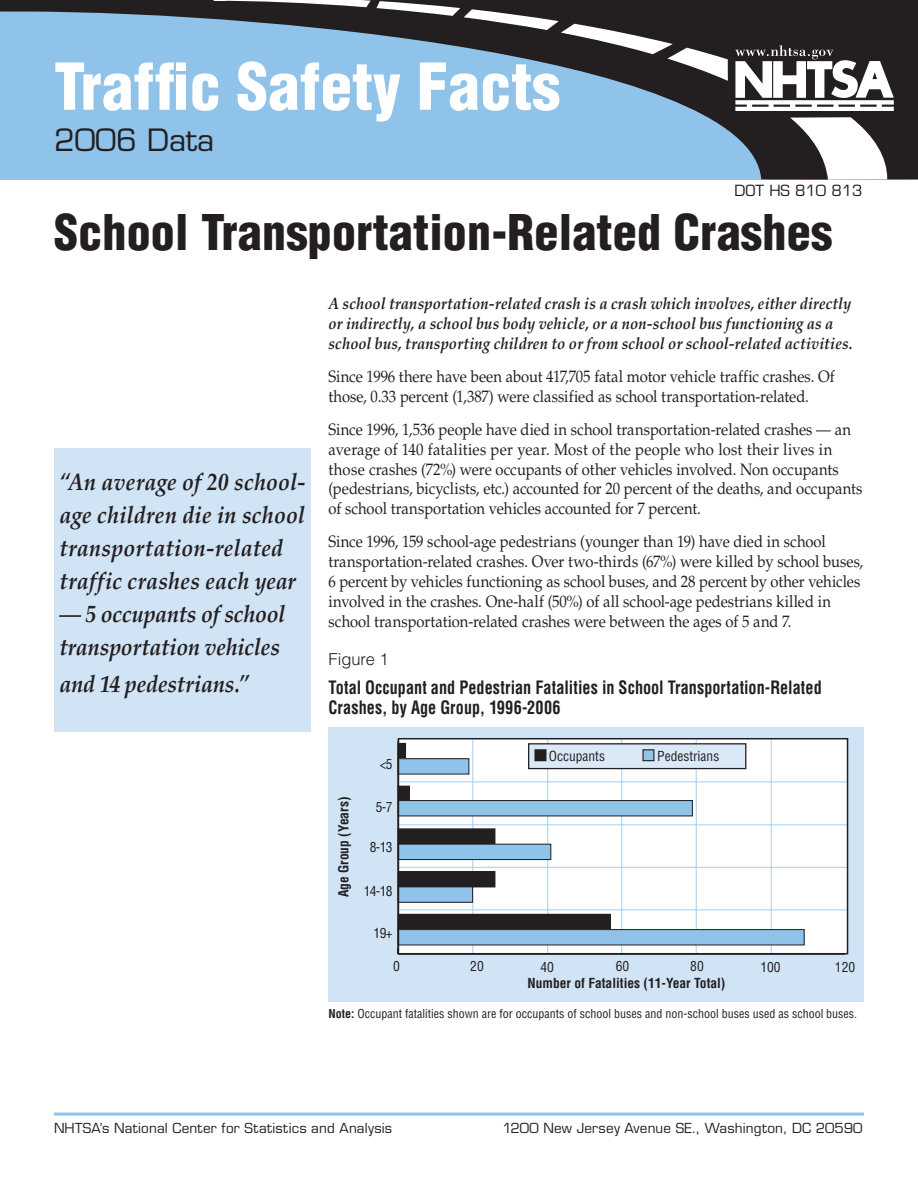
<style>
.page{position:relative;width:918px;height:1188px;background:#fff}
.page>*{position:absolute;margin:0;border:0;box-sizing:border-box;transform-origin:0 0}
.t1{font:900 condensed 63px "Helvetica LT Std";color:#fff}
.t2{font:900 condensed 48px "Helvetica LT Std";letter-spacing:.005em;color:#231f20}
.t3{font:30px "Eurostile LT Std";color:#231f20}
.t4{font:italic 700 24px/33px "Palatino LT Std";color:#231f20;scale:.9 1}
.t5{font:700 condensed 18px/19.8px "Helvetica LT Std";letter-spacing:.005em;color:#231f20;scale:.9 1}
.t6{font:16.5px/19.8px "Palatino LT Std";color:#231f20;scale:.9 1}
.t7{font:italic 700 16.5px/19.8px "Palatino LT Std";letter-spacing:.01em;color:#231f20;scale:.9 1}
.t8{font:300 16.5px "Helvetica LT Std";color:#231f20}
.t9{font:15px "Eurostile LT Std";color:#231f20}
.t10{font:13.5px "Eurostile LT Std";letter-spacing:.015em;color:#231f20}
.t11{font:condensed 13.5px "Helvetica LT Std";color:#231f20}
.t12{font:700 condensed 13.5px "Helvetica LT Std";color:#231f20}
.t13{font:condensed 12px "Helvetica LT Std";color:#231f20}
.s1{font-weight:700}
</style>
<div class="page">
<hr style="left:54px;top:1113px;width:810px;height:3px;background:#90c3ea">
<svg style="left:0;top:0;width:918px;height:180px;background:#7da7c7"></svg>
<svg style="left:165px;top:0;width:564px;height:82px;background:#637586"></svg>
<svg style="left:735px;top:45px;width:159px;height:135px"></svg>
<div style="left:54px;top:448px;width:256px;height:284px;background:#d1e4f5"></div>
<div style="left:328px;top:727px;width:536px;height:275px;background:#d1e4f5"></div>
<div style="left:399px;top:739px;width:449px;height:215px;background:#fff"></div>
<hr style="left:399px;top:781px;width:448px;height:1px;background:#b0d3f0">
<hr style="left:399px;top:824px;width:448px;height:1px;background:#b0d3f0">
<hr style="left:399px;top:867px;width:449px;height:1px;background:#b0d3f0">
<hr style="left:399px;top:909px;width:449px;height:1px;background:#b0d3f0">
<hr style="left:472px;top:739px;width:1px;height:215px;background:#b0d3f0">
<hr style="left:547px;top:739px;width:1px;height:215px;background:#b0d3f0">
<hr style="left:621px;top:739px;width:1px;height:215px;background:#b0d3f0">
<hr style="left:696px;top:739px;width:1px;height:215px;background:#b0d3f0">
<hr style="left:771px;top:739px;width:1px;height:215px;background:#b0d3f0">
<div style="left:529px;top:744px;width:217px;height:25px;background:#dbe9f7"></div>
<div style="left:528px;top:743px;width:218px;height:26px;border:1px solid #231f20"></div>
<div style="left:535px;top:750px;width:11px;height:11px;background:#231f20"></div>
<div style="left:534px;top:749px;width:12px;height:12px;border:1px solid #231f20"></div>
<div style="left:643px;top:750px;width:11px;height:11px;background:#90c3ea"></div>
<div style="left:642px;top:749px;width:12px;height:12px;border:1px solid #231f20"></div>
<hr style="left:398px;top:953px;width:447px;height:2px;background:#231f20">
<hr style="left:397px;top:740px;width:2px;height:214px;background:#231f20">
<svg style="left:397px;top:943px;width:12px;height:6px"></svg>
<div style="left:398px;top:743px;width:8px;height:16px;background:#231f20"></div>
<div style="left:398px;top:759px;width:71px;height:15px;background:#90c3ea"></div>
<div style="left:398px;top:758px;width:71px;height:16px;border:1px solid #231f20"></div>
<div style="left:398px;top:786px;width:11px;height:16px;background:#231f20"></div>
<div style="left:398px;top:786px;width:12px;height:16px;border:1px solid #231f20"></div>
<div style="left:398px;top:801px;width:294px;height:15px;background:#90c3ea"></div>
<div style="left:398px;top:800px;width:295px;height:16px;border:1px solid #231f20"></div>
<div style="left:398px;top:829px;width:97px;height:15px;background:#231f20"></div>
<div style="left:398px;top:828px;width:97px;height:17px;border:1px solid #231f20"></div>
<div style="left:398px;top:844px;width:153px;height:16px;background:#90c3ea"></div>
<div style="left:398px;top:844px;width:153px;height:16px;border:1px solid #231f20"></div>
<div style="left:398px;top:872px;width:97px;height:15px;background:#231f20"></div>
<div style="left:398px;top:871px;width:97px;height:16px;border:1px solid #231f20"></div>
<div style="left:398px;top:887px;width:75px;height:15px;background:#90c3ea"></div>
<div style="left:398px;top:887px;width:75px;height:16px;border:1px solid #231f20"></div>
<div style="left:398px;top:914px;width:212px;height:16px;background:#231f20"></div>
<div style="left:398px;top:930px;width:406px;height:15px;background:#90c3ea"></div>
<div style="left:398px;top:929px;width:407px;height:16px;border:1px solid #231f20"></div>
<div style="left:398px;top:738px;width:450px;height:216px;border:2px solid #231f20"></div>
<h1 class="t1" style="left:54px;top:47px;width:508px">Traffic Safety Facts</h1>
<h3 class="t3" style="left:54px;top:122px;width:162px">2006 Data</h3>
<p class="t9" style="left:734px;top:182px;width:130px">DOT HS 810 813</p>
<h2 class="t2" style="left:54px;top:202px;width:780px">School Transportation-Related Crashes</h2>
<h3 class="t4" style="left:59px;top:466px;width:275px">“An average of 20 school&shy;age children die in school transportation-related traffic crashes each year</h3>
<h3 class="t4" style="left:59px;top:598px;width:252px">— 5 occupants of school transportation vehicles</h3>
<h3 class="t4" style="left:59px;top:668px;width:213px">and 14 pedestrians.”</h3>
<p class="t7" style="left:328px;top:294px;width:584px">A school transportation-related crash is a crash which involves, either directly or indirectly, a school bus body vehicle, or a non-school bus functioning as a school bus, transporting children to or from school or school-related activities.</p>
<p class="t6" style="left:328px;top:367px;width:564px">Since 1996 there have been about 417,705 fatal motor vehicle traffic crashes. Of those, 0.33 percent (1,387) were classified as school transportation-related.</p>
<p class="t6" style="left:328px;top:420px;width:595px">Since 1996, 1,536 people have died in school transportation-related crashes — an average of 140 fatalities per year. Most of the people who lost their lives in those crashes (72%) were occupants of other vehicles involved. Non occupants (pedestrians, bicyclists, etc.) accounted for 20 percent of the deaths, and occupants of school transportation vehicles accounted for 7 percent.</p>
<p class="t6" style="left:328px;top:532px;width:596px">Since 1996, 159 school-age pedestrians (younger than 19) have died in school transportation-related crashes. Over two-thirds (67%) were killed by school buses, 6 percent by vehicles functioning as school buses, and 28 percent by other vehicles involved in the crashes. One-half (50%) of all school-age pedestrians killed in school transportation-related crashes were between the ages of 5 and 7.</p>
<p class="t8" style="left:328px;top:649px;width:62px">Figure 1</p>
<p class="t5" style="left:328px;top:677px;width:550px">Total Occupant and Pedestrian Fatalities in School Transportation-Related<br>Crashes, by Age Group, 1996-2006</p>
<p class="t12" style="left:335px;top:897px;width:102px;rotate:-90deg">Age Group (Years)</p>
<p class="t11" style="left:380px;top:755px;width:14px">&lt;5</p>
<p class="t11" style="left:376px;top:798px;width:18px">5-7</p>
<p class="t11" style="left:370px;top:839px;width:24px">8-13</p>
<p class="t11" style="left:364px;top:883px;width:30px">14-18</p>
<p class="t11" style="left:374px;top:925px;width:20px">19+</p>
<p class="t11" style="left:549px;top:748px;width:58px">Occupants</p>
<p class="t11" style="left:657px;top:748px;width:64px">Pedestrians</p>
<p class="t11" style="left:540px;top:959px;width:15px">40</p>
<p class="t11" style="left:690px;top:958px;width:15px">80</p>
<p class="t11" style="left:760px;top:959px;width:22px">100</p>
<p class="t11" style="left:835px;top:959px;width:22px">120</p>
<p class="t13" style="left:328px;top:1006px;width:530px"><span class="s1">Note:</span> Occupant fatalities shown are for occupants of school buses and non-school buses used as school buses.</p>
<p class="t11" style="left:393px;top:958px;width:8px">0</p>
<p class="t11" style="left:470px;top:958px;width:15px">20</p>
<p class="t11" style="left:616px;top:958px;width:15px">60</p>
<p class="t12" style="left:528px;top:975px;width:199px">Number of Fatalities (11-Year Total)</p>
<p class="t10" style="left:54px;top:1120px;width:340px">NHTSA’s National Center for Statistics and Analysis</p>
<p class="t10" style="left:502px;top:1120px;width:362px">1200 New Jersey Avenue SE., Washington, DC 20590</p>
</div>
